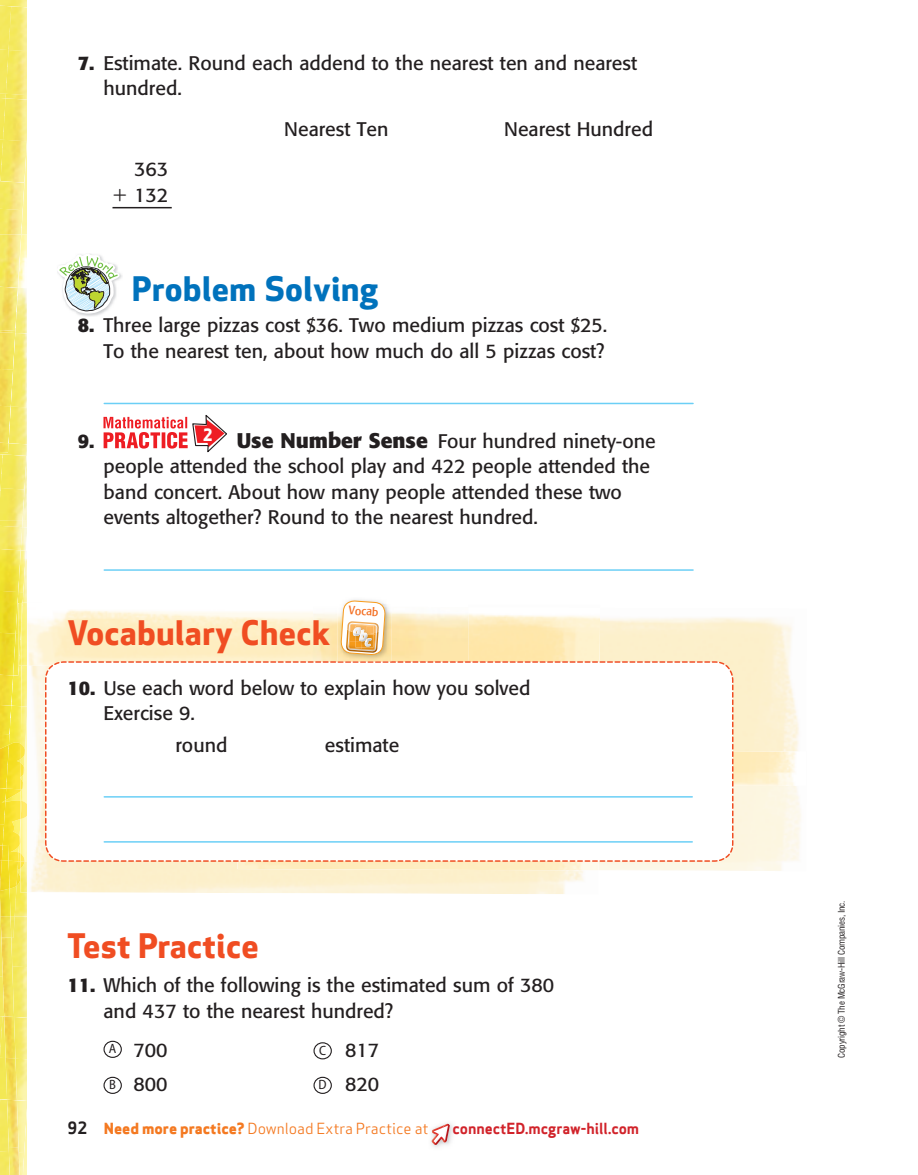
<style>
.page{position:relative;width:918px;height:1175px;background:#fff}
.page>*{position:absolute;margin:0;border:0;box-sizing:border-box;transform-origin:0 0}
.t1{font:700 33px "Apex New";letter-spacing:.025em;color:#f04d22}
.t2{font:700 33px "Apex New";letter-spacing:.025em;color:#0072bc}
.t3{font:19.5px/25.5px "Formata OTF";color:#231f20}
.t4{font:700 19.5px "Formata OTF";color:#231f20}
.t5{font:15px "Apex Sans";color:#f47921}
.t6{font:700 15px "Apex Sans";letter-spacing:-.005em;color:#d1232a}
.t7{font:12px "Formata OTF Cn";color:#f36e21;scale:1.1 1}
.t8{font:condensed 9px "Helvetica LT Std";letter-spacing:-.02em;color:#231f20}
.s1{font-weight:700}
.s2{font-family:"Uni Math"}
.s3{font-weight:700;font-size:21px}
.s4{font-family:"Myriad Pro";font-stretch:semi-condensed;font-size:13.5px}
.s5{font-weight:700;font-size:16.5px;color:#231f20}
.s6{font-weight:800}
</style>
<div class="page">
<img style="left:24px;top:1153px;width:3px;height:21px">
<img style="left:23px;top:558px;width:4px;height:44px">
<img style="left:13px;top:676px;width:8px;height:29px">
<img style="left:10px;top:705px;width:11px;height:37px">
<img style="left:22px;top:527px;width:5px;height:23px">
<img style="left:22px;top:550px;width:4px;height:42px">
<img style="left:18px;top:592px;width:5px;height:11px">
<img style="left:13px;top:634px;width:8px;height:42px">
<img style="left:13px;top:333px;width:14px;height:73px">
<img style="left:11px;top:406px;width:16px;height:37px">
<img style="left:2px;top:443px;width:25px;height:11px">
<img style="left:25px;top:489px;width:2px;height:31px">
<img style="left:0;top:675px;width:13px;height:30px">
<img style="left:0;top:703px;width:11px;height:31px">
<img style="left:0;top:732px;width:10px;height:13px">
<img style="left:0;top:527px;width:22px;height:65px">
<img style="left:0;top:590px;width:18px;height:44px">
<img style="left:0;top:632px;width:16px;height:43px">
<img style="left:3px;top:454px;width:24px;height:35px">
<img style="left:0;top:453px;width:3px;height:35px">
<img style="left:1px;top:488px;width:24px;height:32px">
<img style="left:0;top:486px;width:1px;height:34px">
<img style="left:0;top:520px;width:23px;height:7px">
<img style="left:18px;top:861px;width:2px;height:7px">
<img style="left:4px;top:800px;width:16px;height:61px">
<img style="left:6px;top:742px;width:14px;height:58px">
<img style="left:0;top:788px;width:6px;height:36px">
<img style="left:0;top:822px;width:4px;height:23px">
<img style="left:0;top:745px;width:9px;height:43px">
<img style="left:1px;top:1059px;width:26px;height:94px">
<img style="left:0;top:1099px;width:1px;height:52px">
<img style="left:0;top:1151px;width:24px;height:23px">
<img style="left:0;top:937px;width:1px;height:37px">
<img style="left:0;top:974px;width:1px;height:40px">
<svg style="left:0;top:916px;width:1px;height:21px"></svg>
<img style="left:15px;top:916px;width:12px;height:100px">
<img style="left:17px;top:868px;width:10px;height:48px">
<img style="left:1px;top:916px;width:14px;height:100px">
<img style="left:11px;top:888px;width:6px;height:28px">
<img style="left:10px;top:860px;width:8px;height:28px">
<img style="left:1px;top:1016px;width:26px;height:43px">
<img style="left:0;top:1014px;width:3px;height:43px">
<img style="left:0;top:1055px;width:1px;height:44px">
<img style="left:0;top:845px;width:10px;height:43px">
<img style="left:7px;top:1099px;width:13px;height:75px">
<img style="left:0;top:888px;width:11px;height:28px">
<img style="left:0;top:860px;width:2px;height:31px">
<img style="left:4px;top:1016px;width:13px;height:84px">
<img style="left:21px;top:234px;width:6px;height:54px">
<img style="left:18px;top:288px;width:9px;height:45px">
<img style="left:1px;top:0;width:26px;height:6px">
<img style="left:0;top:333px;width:15px;height:37px">
<img style="left:0;top:368px;width:13px;height:38px">
<img style="left:0;top:405px;width:11px;height:38px">
<svg style="left:0;top:441px;width:9px;height:11px"></svg>
<img style="left:23px;top:183px;width:4px;height:51px">
<img style="left:0;top:331px;width:18px;height:2px">
<img style="left:0;top:181px;width:24px;height:29px">
<img style="left:0;top:207px;width:23px;height:28px">
<img style="left:0;top:234px;width:21px;height:54px">
<img style="left:0;top:286px;width:18px;height:45px">
<img style="left:11px;top:6px;width:16px;height:44px">
<img style="left:0;top:5px;width:11px;height:45px">
<img style="left:6px;top:50px;width:21px;height:48px">
<img style="left:0;top:48px;width:9px;height:46px">
<svg style="left:0;top:92px;width:6px;height:5px"></svg>
<img style="left:6px;top:98px;width:21px;height:42px">
<img style="left:0;top:97px;width:6px;height:43px">
<img style="left:1px;top:140px;width:26px;height:43px">
<img style="left:0;top:138px;width:3px;height:43px">
<img style="left:599px;top:617px;width:202px;height:254px">
<img style="left:30px;top:847px;width:554px;height:47px">
<img style="left:29px;top:665px;width:16px;height:182px">
<img style="left:20px;top:715px;width:7px;height:86px">
<img style="left:21px;top:665px;width:6px;height:41px">
<img style="left:21px;top:706px;width:6px;height:83px">
<img style="left:20px;top:801px;width:7px;height:91px">
<svg style="left:21px;top:800px;width:1px;height:19px"></svg>
<img style="left:21px;top:744px;width:4px;height:45px">
<img style="left:20px;top:861px;width:5px;height:18px">
<img style="left:18px;top:603px;width:50px;height:62px">
<svg style="left:22px;top:602px;width:5px;height:20px"></svg>
<img style="left:734px;top:751px;width:67px;height:35px">
<img style="left:237px;top:861px;width:362px;height:9px">
<svg style="left:44px;top:661px;width:1px;height:17px"></svg>
<svg style="left:45px;top:861px;width:17px;height:1px"></svg>
<svg style="left:718px;top:861px;width:16px;height:1px"></svg>
<svg style="left:717px;top:660px;width:17px;height:1px"></svg>
<svg style="left:45px;top:661px;width:689px;height:200px"></svg>
<hr style="left:104px;top:796px;width:588px;height:1px;background:#6bcff6">
<hr style="left:104px;top:841px;width:588px;height:1px;background:#6bcff6">
<hr style="left:112px;top:207px;width:60px;height:1px;background:#231f20">
<hr style="left:104px;top:403px;width:589px;height:1px;background:#6bcff6">
<svg style="left:103px;top:415px;width:124px;height:38px"></svg>
<hr style="left:104px;top:569px;width:589px;height:2px;background:#6bcff6">
<svg style="left:57px;top:254px;width:65px;height:62px"></svg>
<div style="left:104px;top:1040px;width:18px;height:17px;border:1px solid #231f20;border-radius:50%"></div>
<div style="left:314px;top:1042px;width:18px;height:17px;border:1px solid #231f20;border-radius:50%"></div>
<div style="left:104px;top:1076px;width:18px;height:17px;border:1px solid #231f20;border-radius:50%"></div>
<div style="left:314px;top:1076px;width:18px;height:17px;border:1px solid #231f20;border-radius:50%"></div>
<img style="left:431px;top:1123px;width:22px;height:25px">
<img style="left:432px;top:1123px;width:18px;height:21px">
<svg style="left:431px;top:1123px;width:11px;height:16px"></svg>
<svg style="left:68px;top:599px;width:642px;height:64px"></svg>
<p class="t3" style="left:103px;top:51px;width:535px;text-indent:-26px"><span class="s1">7.</span> Estimate. Round each addend to the nearest ten and nearest hundred.</p>
<p class="t3" style="left:284px;top:118px;width:106px">Nearest Ten</p>
<p class="t3" style="left:504px;top:118px;width:150px">Nearest Hundred</p>
<p class="t3" style="left:112px;top:158px;width:57px;text-align:right">363<br><span class="s2">+</span> 132</p>
<p class="t2" style="left:132px;top:276px;width:247px">Problem Solving</p>
<p class="t3" style="left:78px;top:314px;width:531px;text-align:right"><span class="s1">8.</span> T ree large pizzas cost $36. Two medium pizzas cost $25.<br>To the nearest ten, about how much do all 5 pizzas cost?</p>
<p class="t3" style="left:113px;top:314px;width:13px">h</p>
<p class="t4" style="left:78px;top:432px;width:18px">9.</p>
<p class="t3" style="left:103px;top:429px;width:554px;text-indent:99px"><sup>2</sup> <span class="s3">Use Number Sense</span> Four hundred ninety-one people attended the school play and 422 people attended the band concert. About how many people attended these two events altogether? Round to the nearest hundred.</p>
<p class="t7" style="left:349px;top:605px;width:28px;rotate:4deg">Vocab</p>
<p class="t1" style="left:67px;top:621px;width:264px">Vocabulary Check</p>
<p class="t3" style="left:103px;top:676px;width:429px;text-indent:-36px"><span class="s1">1 0.</span> Use each word below to explain how you solved<br>Exercise 9.</p>
<p class="t3" style="left:175px;top:733px;width:53px">round</p>
<p class="t3" style="left:325px;top:733px;width:76px">estimate</p>
<p class="t1" style="left:68px;top:933px;width:193px">Test Practice</p>
<p class="t3" style="left:103px;top:973px;width:452px;text-indent:-36px"><span class="s1">11.</span> Which of the following is the estimated sum of 380 and 437 to the nearest hundred?</p>
<p class="t3" style="left:109px;top:1038px;width:60px"><sup>A</sup> 700</p>
<p class="t3" style="left:319px;top:1038px;width:62px"><span class="s4">C</span> 817</p>
<p class="t3" style="left:109px;top:1072px;width:60px"><span class="s4">B</span> 800</p>
<p class="t3" style="left:318px;top:1072px;width:62px"><span class="s4">D</span> 820</p>
<p class="t5" style="left:68px;top:1123px;width:363px"><span class="s5">92-</span><span class="s6">Need more practice?</span> Download Extra Practice at</p>
<p class="t6" style="left:452px;top:1122px;width:188px">connectED.mcgraw-hill.com</p>
<p class="t8" style="left:838px;top:1058px;width:159px;rotate:-90deg">Copyright © The McGraw-Hill Companies, Inc.</p>
</div>
